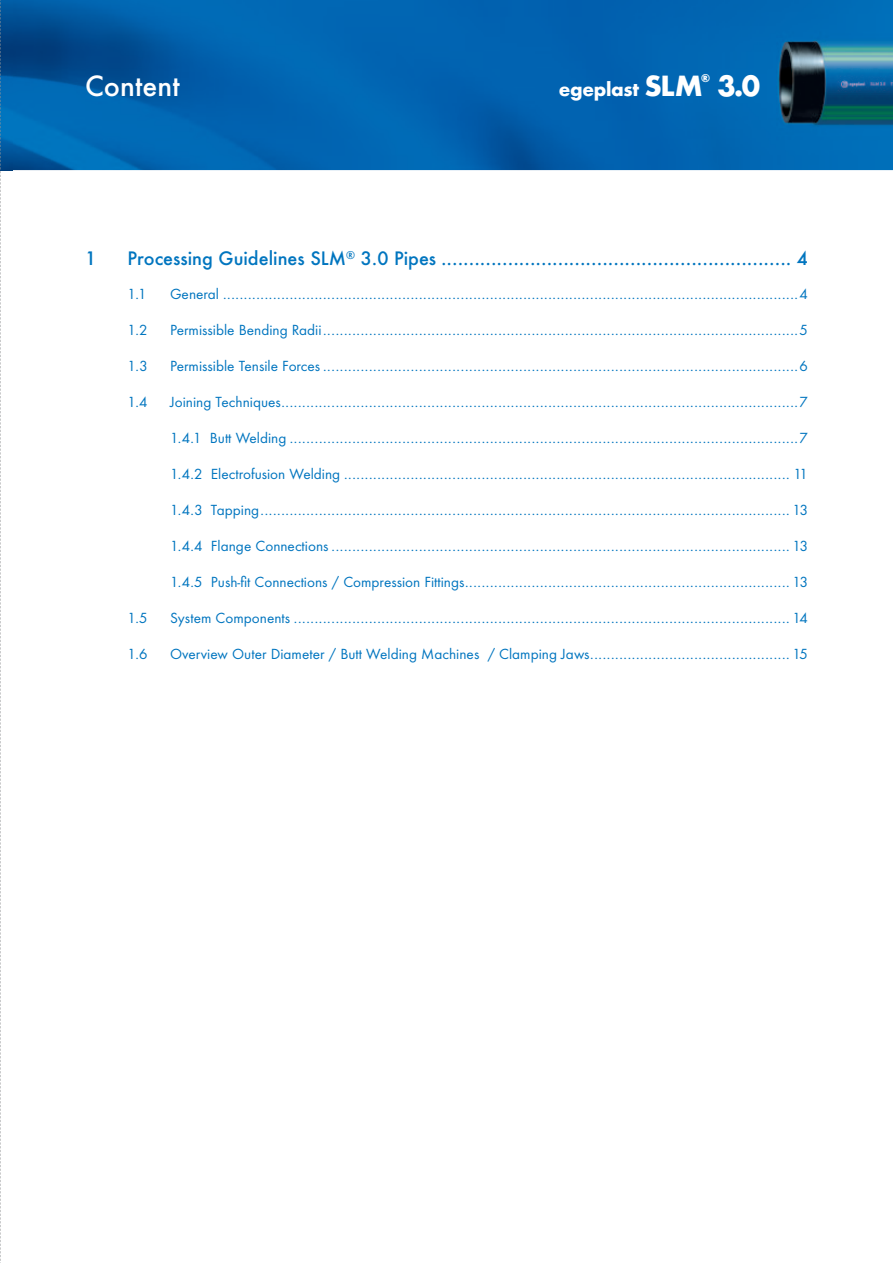
<style>
.page{position:relative;width:893px;height:1263px;background:#fff}
.page>*{position:absolute;margin:0;border:0;box-sizing:border-box;transform-origin:0 0}
.t1{font:500 27px "Futura ND";color:#fff}
.t2{font:700 27px "Futura ND";color:#fff}
.t3{font:500 18px "Futura ND";color:#0075bf}
.t4{font:700 18px "Futura ND";letter-spacing:-.02em;color:#fff}
.t5{font:13.5px "Futura ND";color:#0075bf}
.t6{font:700 10.5px "Futura ND";color:#fff}
.s1{font-size:27px}
</style>
<div class="page">
<img style="left:13px;top:0;width:880px;height:170px">
<img style="left:776px;top:15px;width:117px;height:134px">
<img style="left:1px;top:0;width:12px;height:170px">
<svg style="left:0;top:0;width:1px;height:1263px"></svg>
<h2 class="t4" style="left:559px;top:77px;width:145px">egeplast <span class="s1">SLM</span></h2>
<p class="t6" style="left:701px;top:71px;width:10px">®</p>
<h1 class="t1" style="left:85px;top:67px;width:96px">Content</h1>
<h1 class="t2" style="left:717px;top:67px;width:44px">3.0</h1>
<h2 class="t3" style="left:85px;top:247px;width:13px">1</h2>
<h2 class="t3" style="left:128px;top:247px;width:682px">Processing Guidelines SLM<sup>®</sup> 3.0 Pipes ............................................................... 4</h2>
<p class="t5" style="left:128px;top:285px;width:20px">1.1</p>
<p class="t5" style="left:170px;top:285px;width:639px">General ..........................................................................................................................................4</p>
<p class="t5" style="left:128px;top:321px;width:22px">1.2</p>
<p class="t5" style="left:170px;top:321px;width:639px">Permissible Bending Radii ..................................................................................................................5</p>
<p class="t5" style="left:128px;top:357px;width:22px">1.3</p>
<p class="t5" style="left:170px;top:357px;width:639px">Permissible Tensile Forces ..................................................................................................................6</p>
<p class="t5" style="left:128px;top:393px;width:22px">1.4</p>
<p class="t5" style="left:170px;top:393px;width:639px">Joining Techniques ............................................................................................................................7</p>
<p class="t5" style="left:170px;top:429px;width:639px">1.4.1 Butt Welding ..........................................................................................................................7</p>
<p class="t5" style="left:170px;top:465px;width:639px">1.4.2 Electrofusion Welding ........................................................................................................... 11</p>
<p class="t5" style="left:170px;top:501px;width:639px">1.4.3 Tapping ............................................................................................................................... 13</p>
<p class="t5" style="left:170px;top:537px;width:639px">1.4.4 Flange Connections .............................................................................................................. 13</p>
<p class="t5" style="left:170px;top:573px;width:639px">1.4.5 Push-fit Connections / Compression Fittings .............................................................................. 13</p>
<p class="t5" style="left:128px;top:609px;width:22px">1.5</p>
<p class="t5" style="left:170px;top:609px;width:639px">System Components ....................................................................................................................... 14</p>
<p class="t5" style="left:128px;top:645px;width:22px">1.6</p>
<p class="t5" style="left:170px;top:645px;width:639px">Overview Outer Diameter / Butt Welding Machines / Clamping Jaws ................................................ 15</p>
</div>
